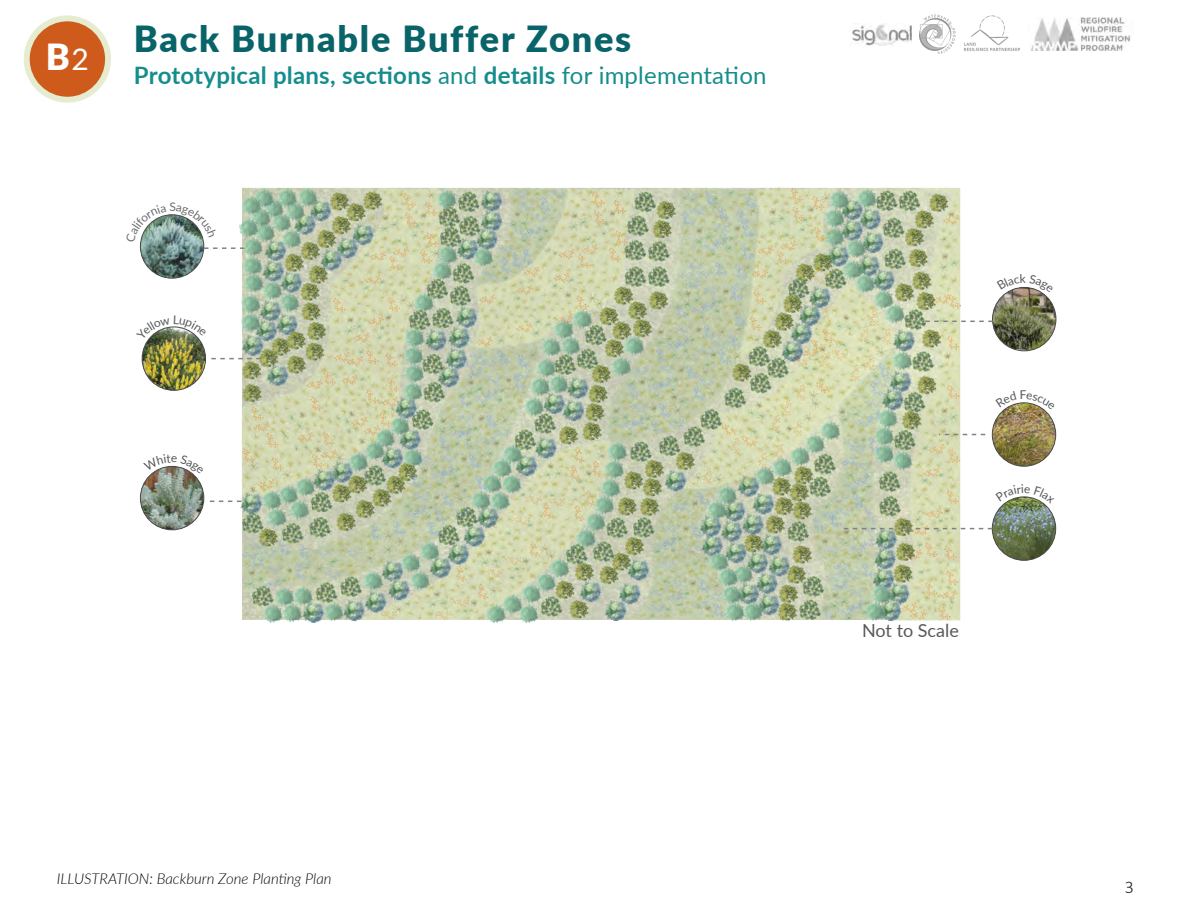
<style>
.page{position:relative;width:1188px;height:918px;background:#fff}
.page>*{position:absolute;margin:0;border:0;box-sizing:border-box;transform-origin:0 0}
.t1{font:900 36px "Lato";letter-spacing:.05em;color:#09646a}
.t2{font:900 36px "Lato";color:#fff}
.t3{font:700 24px "Lato";letter-spacing:.01em;color:#158d8c}
.t4{font:18px "Lato";color:#57585a}
.t5{font:300 18px "Calibri";color:#231f20}
.t6{font:italic 300 15px "Lato";color:#040503}
.s1{font-weight:400;font-size:30px}
.s2{font-weight:400}
</style>
<div class="page">
<svg style="left:24px;top:15px;width:87px;height:88px;background:#e6eacf"></svg>
<div style="left:30px;top:21px;width:75px;height:76px;background:#ce5b1c;border-radius:50%"></div>
<img style="left:919px;top:15px;width:36px;height:39px">
<img style="left:964px;top:15px;width:56px;height:36px">
<img style="left:1030px;top:18px;width:101px;height:33px">
<img style="left:851px;top:23px;width:61px;height:22px">
<img style="left:237px;top:186px;width:735px;height:437px">
<img style="left:140px;top:466px;width:64px;height:64px;border-radius:32px">
<div style="left:140px;top:466px;width:64px;height:64px;border:1px solid #3e3e3f;border-radius:50%"></div>
<svg style="left:205px;top:501px;width:36px;height:1px"></svg>
<img style="left:142px;top:327px;width:64px;height:63px;border-radius:32px">
<div style="left:142px;top:327px;width:64px;height:64px;border:1px solid #3e3e3f;border-radius:50%"></div>
<svg style="left:211px;top:358px;width:50px;height:1px"></svg>
<img style="left:993px;top:287px;width:63px;height:64px;border-radius:32px">
<div style="left:992px;top:287px;width:64px;height:64px;border:1px solid #3e3e3f;border-radius:50%"></div>
<svg style="left:925px;top:321px;width:68px;height:1px"></svg>
<img style="left:992px;top:403px;width:64px;height:63px;border-radius:32px">
<div style="left:992px;top:402px;width:64px;height:65px;border:1px solid #3e3e3f;border-radius:50%"></div>
<svg style="left:939px;top:434px;width:46px;height:1px"></svg>
<img style="left:140px;top:215px;width:64px;height:63px;border-radius:32px">
<img style="left:992px;top:497px;width:64px;height:63px;border-radius:32px">
<div style="left:992px;top:497px;width:64px;height:64px;border:1px solid #3e3e3f;border-radius:50%"></div>
<svg style="left:843px;top:528px;width:149px;height:1px"></svg>
<svg style="left:151px;top:465px;width:43px;height:9px"></svg>
<svg style="left:147px;top:326px;width:53px;height:14px"></svg>
<svg style="left:1007px;top:286px;width:35px;height:6px"></svg>
<svg style="left:1003px;top:402px;width:42px;height:8px"></svg>
<svg style="left:139px;top:202px;width:105px;height:47px"></svg>
<svg style="left:1003px;top:496px;width:42px;height:8px"></svg>
<p class="t2" style="left:46px;top:29px;width:45px">B<span class="s1">2</span></p>
<h1 class="t1" style="left:134px;top:11px;width:499px">Back Burnable Buffer Zones</h1>
<p class="t3" style="left:134px;top:58px;width:634px">Prototypical plans, sections <span class="s2">and</span> details <span class="s2">for implementation</span></p>
<p class="t6" style="left:57px;top:868px;width:276px">ILLUSTRATION: Backburn Zone Planting Plan</p>
<p class="t4" style="left:862px;top:617px;width:98px">Not to Scale</p>
<p class="t5" style="left:1125px;top:875px;width:11px">3</p>
</div>
